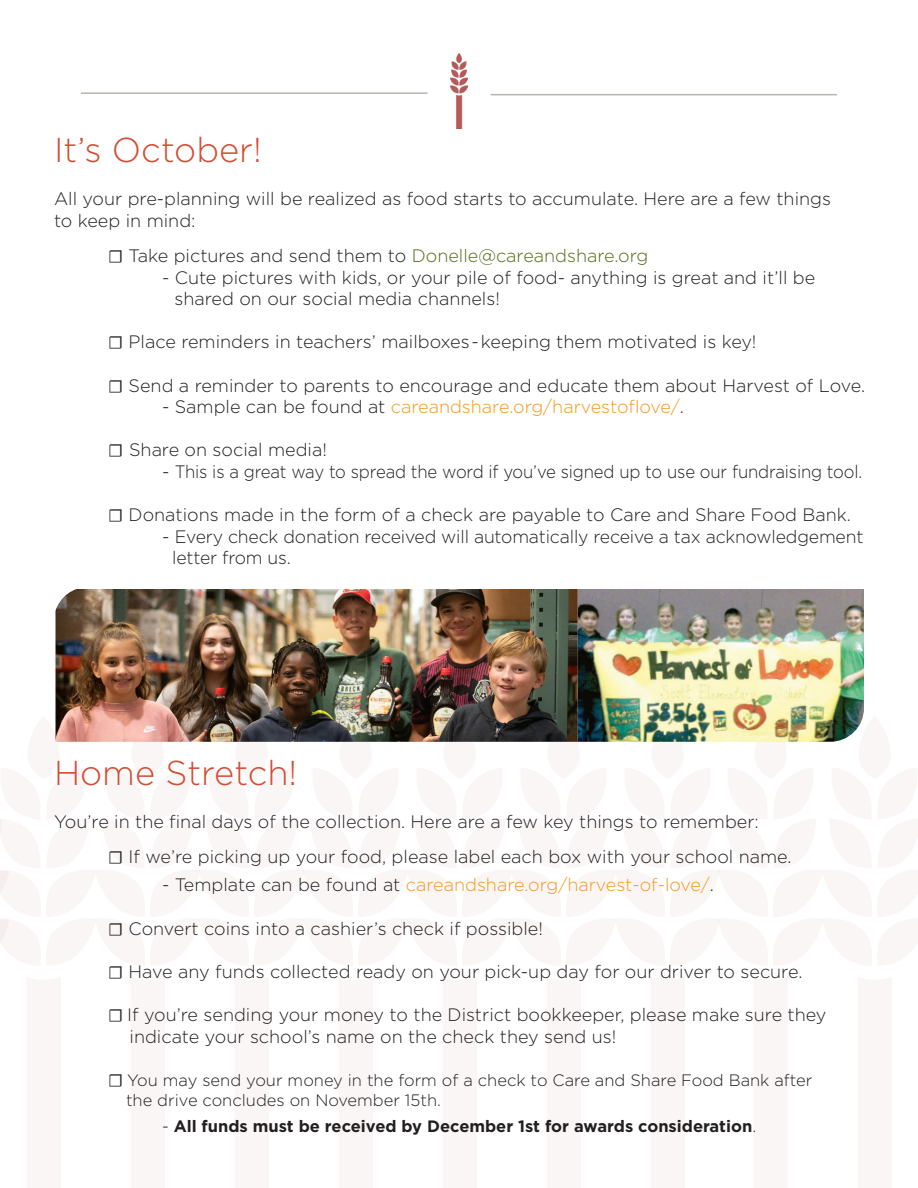
<style>
.page{position:relative;width:918px;height:1188px;background:#fff}
.page>*{position:absolute;margin:0;border:0;box-sizing:border-box;transform-origin:0 0}
.t1{font:300 34.5px "Gotham";color:#d34c34}
.t2{font:300 18px/21.6px "Gotham";color:#231f20}
.t3{font:300 18px "Gotham";color:#f7971d}
.t4{font:300 16.5px/19.8px "Gotham";color:#231f20}
.t5{font:700 16.5px "Gotham";color:#231f20}
.s1{font-family:"Minion Pro";font-weight:400}
.s2{color:#4e6e17}
.s3{color:#231f20}
.s4{font-family:"Minion Pro";font-weight:400;font-size:18px}
.s5{font-weight:300}
</style>
<div class="page">
<img style="left:56px;top:589px;width:808px;height:153px">
<hr style="left:81px;top:92px;width:346px;height:2px;background:#6f635c">
<hr style="left:491px;top:94px;width:346px;height:1px;background:#6f635c">
<img style="left:451px;top:54px;width:16px;height:74px">
<p class="t1" style="left:54px;top:131px;width:209px">It’s October!</p>
<p class="t2" style="left:54px;top:188px;width:779px">All your pre-planning will be realized as food starts to accumulate. Here are a few things to keep in mind:</p>
<p class="t2" style="left:108px;top:245px;width:542px"><span class="s1">☐</span> Take pictures and send them to <span class="s2">Donelle@careandshare.org</span></p>
<p class="t2" style="left:175px;top:266px;width:642px;text-indent:-13px">- Cute pictures with kids, or your pile of food- anything is great and it’ll be shared on our social media channels!</p>
<p class="t2" style="left:108px;top:331px;width:650px"><span class="s1">☐</span> Place reminders in teachers’ mailboxes-keeping them motivated is key!</p>
<p class="t2" style="left:108px;top:374px;width:759px"><span class="s1">☐</span> Send a reminder to parents to encourage and educate them about Harvest of Love.</p>
<p class="t3" style="left:162px;top:397px;width:524px"><span class="s3">- Sample can be found at</span> careandshare.org/harvestoflove/<span class="s3">.</span></p>
<p class="t2" style="left:108px;top:439px;width:220px"><span class="s1">☐</span> Share on social media!</p>
<p class="t2" style="left:162px;top:461px;width:702px">- This is a great way to spread the word if you’ve signed up to use our fundraising tool.</p>
<p class="t2" style="left:108px;top:504px;width:745px"><span class="s1">☐</span> Donations made in the form of a check are payable to Care and Share Food Bank.</p>
<p class="t2" style="left:172px;top:525px;width:693px;text-indent:-10px">- Every check donation received will automatically receive a tax acknowledgement letter from us.</p>
<p class="t1" style="left:54px;top:754px;width:245px">Home Stretch!</p>
<p class="t2" style="left:54px;top:811px;width:706px">You’re in the final days of the collection. Here are a few key things to remember:</p>
<p class="t2" style="left:108px;top:846px;width:685px"><span class="s1">☐</span> If we’re picking up your food, please label each box with your school name.</p>
<p class="t3" style="left:162px;top:875px;width:554px"><span class="s3">- Template can be found at</span> careandshare.org/harvest-of-love/<span class="s3">.</span></p>
<p class="t2" style="left:108px;top:917px;width:437px"><span class="s1">☐</span> Convert coins into a cashier’s check if possible!</p>
<p class="t2" style="left:108px;top:961px;width:696px"><span class="s1">☐</span> Have any funds collected ready on your pick-up day for our driver to secure.</p>
<p class="t2" style="left:108px;top:1004px;width:720px"><span class="s1">☐</span> If you’re sending your money to the District bookkeeper, please make sure they</p>
<p class="t2" style="left:130px;top:1025px;width:488px">indicate your school’s name on the check they send us!</p>
<p class="t4" style="left:126px;top:1070px;width:688px;text-indent:-18px"><span class="s4">☐</span> You may send your money in the form of a check to Care and Share Food Bank after the drive concludes on November 15th.</p>
<p class="t5" style="left:162px;top:1117px;width:596px"><span class="s5">-</span> All funds must be received by December 1st for awards consideration<span class="s5">.</span></p>
</div>
